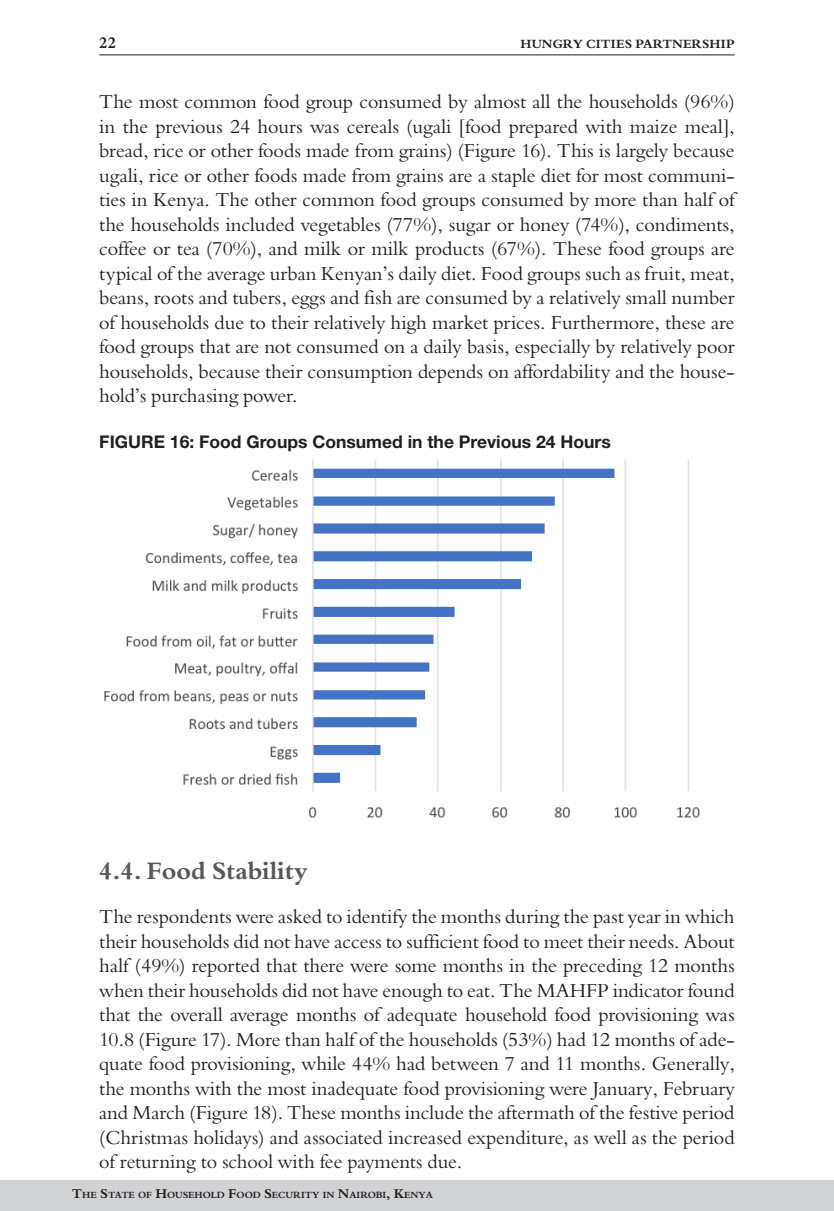
<style>
.page{position:relative;width:834px;height:1211px;background:#fff}
.page>*{position:absolute;margin:0;border:0;box-sizing:border-box;transform-origin:0 0}
.t1{font:700 24.5px "Bergamo Std";color:#57585a}
.t2{font:19.25px/24.5px "Bergamo Std";color:#231f20;text-align:justify}
.t3{font:700 17.5px "Helvetica Neue LT Std";color:#231f20}
.t4{font:700 15.75px "Bergamo Std";color:#231f20}
.t5{font:700 12.25px "Bergamo Std";letter-spacing:.01em;color:#231f20}
.t6{font:700 9.1px "Bergamo Std";color:#231f20}
.s1{font-size:13.12px}
</style>
<div class="page">
<div style="left:0;top:1180px;width:833px;height:30px;background:#d1d2d4"></div>
<hr style="left:99px;top:54px;width:635px;height:1px;background:#231f20">
<img style="left:104px;top:459px;width:596px;height:359px">
<p class="t4" style="left:99px;top:33px;width:18px">22</p>
<p class="t5" style="left:520px;top:36px;width:215px">HUNGRY CITIES PARTNERSHIP</p>
<p class="t2" style="left:99px;top:90px;width:637px">The most common food group consumed by almost all the households (96%) in the previous 24 hours was cereals (ugali [food prepared with maize meal], bread, rice or other foods made from grains) (Figure 16). This is largely because ugali, rice or other foods made from grains are a staple diet for most communi&shy;ties in Kenya. The other common food groups consumed by more than half of the households included vegetables (77%), sugar or honey (74%), condiments, coffee or tea (70%), and milk or milk products (67%). These food groups are typical of the average urban Kenyan’s daily diet. Food groups such as fruit, meat, beans, roots and tubers, eggs and fish are consumed by a relatively small number of households due to their relatively high market prices. Furthermore, these are food groups that are not consumed on a daily basis, especially by relatively poor households, because their consumption depends on affordability and the house&shy;hold’s purchasing power.</p>
<p class="t3" style="left:99px;top:431px;width:513px">FIGURE 16: Food Groups Consumed in the Previous 24 Hours</p>
<p class="t1" style="left:99px;top:856px;width:210px">4.4. Food Stability</p>
<p class="t2" style="left:99px;top:904px;width:637px">The respondents were asked to identify the months during the past year in which their households did not have access to sufficient food to meet their needs. About half (49%) reported that there were some months in the preceding 12 months when their households did not have enough to eat. The MAHFP indicator found that the overall average months of adequate household food provisioning was 10.8 (Figure 17). More than half of the households (53%) had 12 months of ade&shy;quate food provisioning, while 44% had between 7 and 11 months. Generally, the months with the most inadequate food provisioning were January, February and March (Figure 18). These months include the aftermath of the festive period (Christmas holidays) and associated increased expenditure, as well as the period of returning to school with fee payments due.</p>
<p class="t6" style="left:72px;top:1189px;width:362px"><span class="s1">T</span>HE <span class="s1">S</span>TATE OF <span class="s1">H</span>OUSEHOLD <span class="s1">F</span>OOD <span class="s1">S</span>ECURITY IN <span class="s1">N</span>AIROBI<span class="s1">, K</span>ENYA</p>
</div>
